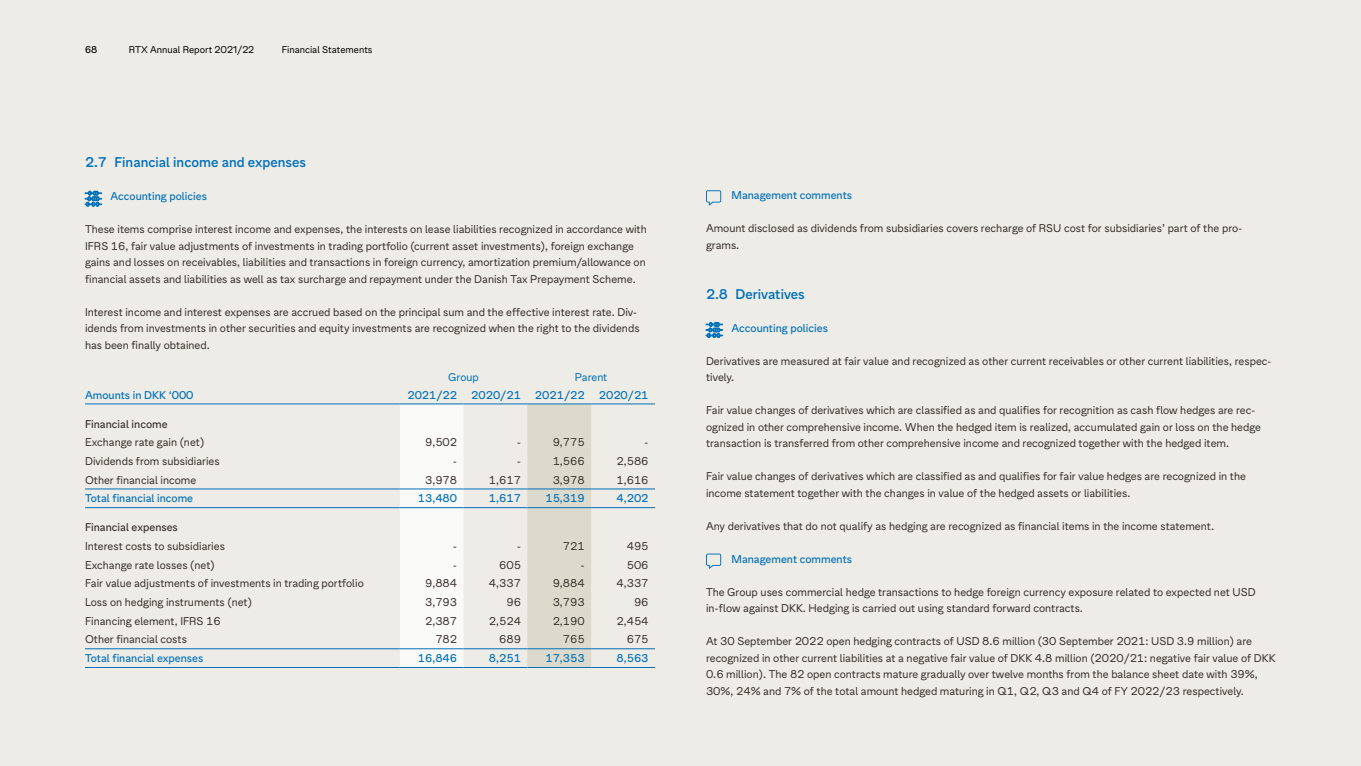
<style>
.page{position:relative;width:1361px;height:766px;background:#fff}
.page>*{position:absolute;margin:0;border:0;box-sizing:border-box;transform-origin:0 0}
.t1{font:600 15px "Zichtbaar ACC";color:#0070ba}
.t2{font:12px/16.5px "Zichtbaar ACC";color:#38302b}
.t3{font:500 12px "Zichtbaar ACC";color:#0070ba}
.t4{font:500 12px "Zichtbaar ACC";color:#38302b}
.t5{font:12px "Zichtbaar ACC";color:#0070ba}
.t6{font:10.5px "Zichtbaar";color:#000}
.t7{font:500 10.5px "Zichtbaar";color:#000}
</style>
<div class="page">
<div style="left:0;top:0;width:1361px;height:765px;background:#edece6"></div>
<svg style="left:85px;top:191px;width:17px;height:15px"></svg>
<div style="left:400px;top:404px;width:63px;height:263px;background:#f9f9f8"></div>
<svg style="left:527px;top:404px;width:64px;height:263px;background:#dbd9cd"></svg>
<hr style="left:85px;top:403px;width:315px;height:1px;background:#0070ba">
<hr style="left:400px;top:403px;width:63px;height:1px;background:#0070ba">
<hr style="left:463px;top:403px;width:64px;height:1px;background:#0070ba">
<hr style="left:527px;top:403px;width:64px;height:1px;background:#0070ba">
<hr style="left:591px;top:403px;width:64px;height:1px;background:#0070ba">
<hr style="left:85px;top:488px;width:315px;height:1px;background:#0070ba">
<hr style="left:400px;top:488px;width:63px;height:1px;background:#0070ba">
<hr style="left:463px;top:488px;width:64px;height:1px;background:#0070ba">
<hr style="left:527px;top:488px;width:64px;height:1px;background:#0070ba">
<hr style="left:591px;top:488px;width:64px;height:1px;background:#0070ba">
<hr style="left:85px;top:507px;width:315px;height:1px;background:#0070ba">
<hr style="left:400px;top:507px;width:63px;height:1px;background:#0070ba">
<hr style="left:463px;top:507px;width:64px;height:1px;background:#0070ba">
<hr style="left:527px;top:507px;width:64px;height:1px;background:#0070ba">
<hr style="left:591px;top:507px;width:64px;height:1px;background:#0070ba">
<hr style="left:85px;top:648px;width:315px;height:1px;background:#0070ba">
<hr style="left:400px;top:648px;width:63px;height:1px;background:#0070ba">
<hr style="left:463px;top:648px;width:64px;height:1px;background:#0070ba">
<hr style="left:527px;top:648px;width:64px;height:1px;background:#0070ba">
<hr style="left:591px;top:648px;width:64px;height:1px;background:#0070ba">
<hr style="left:85px;top:667px;width:315px;height:1px;background:#0070ba">
<hr style="left:400px;top:667px;width:63px;height:1px;background:#0070ba">
<hr style="left:463px;top:667px;width:64px;height:1px;background:#0070ba">
<hr style="left:527px;top:667px;width:64px;height:1px;background:#0070ba">
<hr style="left:591px;top:667px;width:64px;height:1px;background:#0070ba">
<svg style="left:706px;top:190px;width:15px;height:15px"></svg>
<svg style="left:706px;top:322px;width:16px;height:15px"></svg>
<svg style="left:706px;top:553px;width:15px;height:15px"></svg>
<p class="t7" style="left:85px;top:42px;width:14px">68</p>
<p class="t6" style="left:129px;top:42px;width:127px">RTX Annual Report 2021/22</p>
<p class="t6" style="left:282px;top:42px;width:92px">Financial Statements</p>
<p class="t1" style="left:85px;top:151px;width:222px">2.7 Financial income and expenses</p>
<p class="t3" style="left:111px;top:188px;width:98px">Accounting policies</p>
<p class="t2" style="left:85px;top:220px;width:563px">These items comprise interest income and expenses, the interests on lease liabilities recognized in accordance with IFRS 16, fair value adjustments of investments in trading portfolio (current asset investments), foreign exchange gains and losses on receivables, liabilities and transactions in foreign currency, amortization premium/allowance on financial assets and liabilities as well as tax surcharge and repayment under the Danish Tax Prepayment Scheme.</p>
<p class="t2" style="left:85px;top:303px;width:556px">Interest income and interest expenses are accrued based on the principal sum and the effective interest rate. Div&shy;idends from investments in other securities and equity investments are recognized when the right to the dividends has been finally obtained.</p>
<p class="t5" style="left:448px;top:368px;width:32px">Group</p>
<p class="t5" style="left:575px;top:368px;width:34px">Parent</p>
<p class="t3" style="left:85px;top:386px;width:110px">Amounts in DKK ‘000</p>
<p class="t3" style="left:407px;top:386px;width:243px">2021/22 2020/21 2021/22 2020/21</p>
<p class="t4" style="left:85px;top:415px;width:84px">Financial income</p>
<p class="t2" style="left:85px;top:433px;width:121px">Exchange rate gain (net)</p>
<p class="t2" style="left:425px;top:433px;width:34px">9,502</p>
<p class="t2" style="left:517px;top:433px;width:6px">-</p>
<p class="t2" style="left:553px;top:433px;width:34px">9,775</p>
<p class="t2" style="left:644px;top:433px;width:6px">-</p>
<p class="t2" style="left:85px;top:452px;width:136px">Dividends from subsidiaries</p>
<p class="t2" style="left:453px;top:452px;width:6px">-</p>
<p class="t2" style="left:517px;top:452px;width:6px">-</p>
<p class="t2" style="left:553px;top:452px;width:34px">1,566</p>
<p class="t2" style="left:616px;top:452px;width:34px">2,586</p>
<p class="t2" style="left:85px;top:470px;width:113px">Other financial income</p>
<p class="t2" style="left:425px;top:470px;width:34px">3,978</p>
<p class="t2" style="left:489px;top:470px;width:34px">1,617</p>
<p class="t2" style="left:553px;top:470px;width:34px">3,978</p>
<p class="t2" style="left:616px;top:470px;width:34px">1,616</p>
<p class="t3" style="left:85px;top:489px;width:110px">Total financial income</p>
<p class="t3" style="left:418px;top:489px;width:41px">13,480</p>
<p class="t3" style="left:489px;top:489px;width:34px">1,617</p>
<p class="t3" style="left:545px;top:489px;width:41px">15,319</p>
<p class="t3" style="left:616px;top:489px;width:34px">4,202</p>
<p class="t4" style="left:85px;top:518px;width:94px">Financial expenses</p>
<p class="t2" style="left:85px;top:537px;width:141px">Interest costs to subsidiaries</p>
<p class="t2" style="left:453px;top:537px;width:6px">-</p>
<p class="t2" style="left:517px;top:537px;width:6px">-</p>
<p class="t2" style="left:563px;top:537px;width:23px">721</p>
<p class="t2" style="left:627px;top:537px;width:23px">495</p>
<p class="t2" style="left:85px;top:555px;width:131px">Exchange rate losses (net)</p>
<p class="t2" style="left:453px;top:555px;width:6px">-</p>
<p class="t2" style="left:499px;top:555px;width:23px">605</p>
<p class="t2" style="left:580px;top:555px;width:6px">-</p>
<p class="t2" style="left:627px;top:555px;width:23px">506</p>
<p class="t2" style="left:85px;top:574px;width:280px">Fair value adjustments of investments in trading portfolio</p>
<p class="t2" style="left:425px;top:574px;width:34px">9,884</p>
<p class="t2" style="left:489px;top:574px;width:34px">4,337</p>
<p class="t2" style="left:553px;top:574px;width:34px">9,884</p>
<p class="t2" style="left:616px;top:574px;width:34px">4,337</p>
<p class="t2" style="left:85px;top:593px;width:168px">Loss on hedging instruments (net)</p>
<p class="t2" style="left:425px;top:593px;width:34px">3,793</p>
<p class="t2" style="left:506px;top:593px;width:16px">96</p>
<p class="t2" style="left:553px;top:593px;width:34px">3,793</p>
<p class="t2" style="left:634px;top:593px;width:16px">96</p>
<p class="t2" style="left:85px;top:611px;width:137px">Financing element, IFRS 16</p>
<p class="t2" style="left:425px;top:611px;width:34px">2,387</p>
<p class="t2" style="left:489px;top:611px;width:34px">2,524</p>
<p class="t2" style="left:553px;top:611px;width:34px">2,190</p>
<p class="t2" style="left:616px;top:611px;width:34px">2,454</p>
<p class="t2" style="left:85px;top:630px;width:103px">Other financial costs</p>
<p class="t2" style="left:435px;top:630px;width:23px">782</p>
<p class="t2" style="left:499px;top:630px;width:23px">689</p>
<p class="t2" style="left:563px;top:630px;width:23px">765</p>
<p class="t2" style="left:627px;top:630px;width:23px">675</p>
<p class="t3" style="left:85px;top:649px;width:120px">Total financial expenses</p>
<p class="t3" style="left:418px;top:649px;width:41px">16,846</p>
<p class="t3" style="left:489px;top:649px;width:34px">8,251</p>
<p class="t3" style="left:545px;top:649px;width:41px">17,353</p>
<p class="t3" style="left:616px;top:649px;width:34px">8,563</p>
<p class="t3" style="left:731px;top:187px;width:122px">Management comments</p>
<p class="t2" style="left:706px;top:220px;width:538px">Amount disclosed as dividends from subsidiaries covers recharge of RSU cost for subsidiaries’ part of the pro&shy;grams.</p>
<p class="t1" style="left:706px;top:283px;width:100px">2.8 Derivatives</p>
<p class="t3" style="left:731px;top:319px;width:98px">Accounting policies</p>
<p class="t2" style="left:706px;top:352px;width:567px">Derivatives are measured at fair value and recognized as other current receivables or other current liabilities, respec&shy;tively.</p>
<p class="t2" style="left:706px;top:401px;width:556px">Fair value changes of derivatives which are classified as and qualifies for recognition as cash flow hedges are rec&shy;ognized in other comprehensive income. When the hedged item is realized, accumulated gain or loss on the hedge transaction is transferred from other comprehensive income and recognized together with the hedged item.</p>
<p class="t2" style="left:706px;top:467px;width:541px">Fair value changes of derivatives which are classified as and qualifies for fair value hedges are recognized in the income statement together with the changes in value of the hedged assets or liabilities.</p>
<p class="t2" style="left:706px;top:517px;width:510px">Any derivatives that do not qualify as hedging are recognized as financial items in the income statement.</p>
<p class="t3" style="left:731px;top:550px;width:122px">Management comments</p>
<p class="t2" style="left:706px;top:583px;width:551px">The Group uses commercial hedge transactions to hedge foreign currency exposure related to expected net USD in-flow against DKK. Hedging is carried out using standard forward contracts.</p>
<p class="t2" style="left:706px;top:632px;width:571px">At 30 September 2022 open hedging contracts of USD 8.6 million (30 September 2021: USD 3.9 million) are recognized in other current liabilities at a negative fair value of DKK 4.8 million (2020/21: negative fair value of DKK 0.6 million). The 82 open contracts mature gradually over twelve months from the balance sheet date with 39%, 30%, 24% and 7% of the total amount hedged maturing in Q1, Q2, Q3 and Q4 of FY 2022/23 respectively.</p>
</div>
